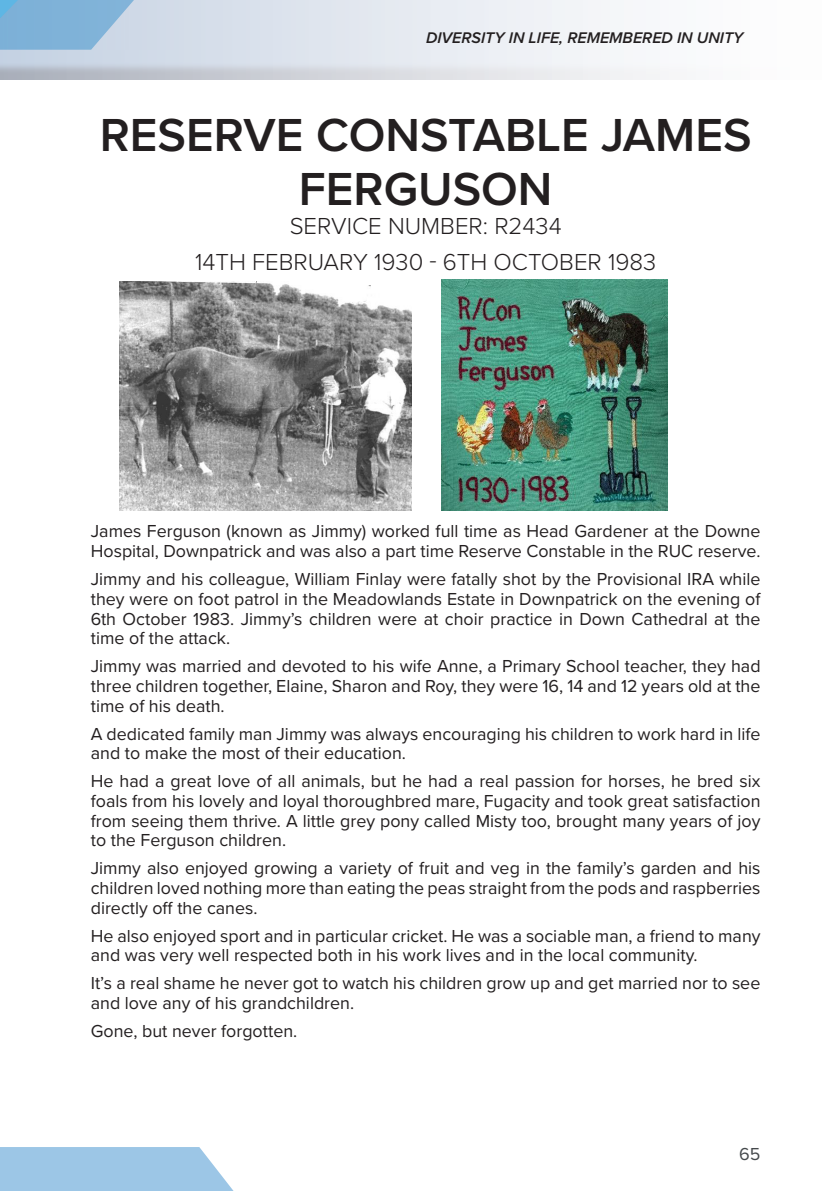
<style>
.page{position:relative;width:840px;height:1191px;background:#fff}
.page>*{position:absolute;margin:0;border:0;box-sizing:border-box;transform-origin:0 0}
.First_Name{font:600 48px/54px "Proxima Nova";color:#231f20;text-align:center}
.Surname{font:300 24px "Proxima Nova";color:#231f20}
.Main_Body{font:18px/19.8px "Proxima Nova";color:#231f20}
.t1{font:18px "Proxima Nova";color:#45494c}
.t2{font:italic 600 16px "Proxima Nova";color:#231f20}
</style>
<div class="page">
<div style="left:0;top:0;width:839px;height:82px;background:#231f20;opacity:.5"></div>
<svg style="left:0;top:1147px;width:234px;height:44px"></svg>
<svg style="left:0;top:0;width:173px;height:80px"></svg>
<img style="left:441px;top:280px;width:226px;height:230px">
<img style="left:119px;top:281px;width:292px;height:229px">
<p class="t2" style="left:426px;top:25px;width:319px">DIVERSITY IN LIFE, REMEMBERED IN UNITY</p>
<p class="First_Name" style="left:100px;top:107px;width:653px">RESERVE CONSTABLE JAMES<br>FERGUSON</p>
<p class="Surname" style="left:289px;top:208px;width:273px">SERVICE NUMBER: R2434</p>
<p class="Surname" style="left:195px;top:244px;width:462px">14TH FEBRUARY 1930 - 6TH OCTOBER 1983</p>
<p class="Main_Body" style="left:91px;top:521px;width:671px">James Ferguson (known as Jimmy) worked full time as Head Gardener at the Downe<br>Hospital, Downpatrick and was also a part time Reserve Constable in the RUC reserve.</p>
<p class="Main_Body" style="left:91px;top:568px;width:670px;text-align:justify">Jimmy and his colleague, William Finlay were fatally shot by the Provisional IRA while they were on foot patrol in the Meadowlands Estate in Downpatrick on the evening of 6th October 1983. Jimmy’s children were at choir practice in Down Cathedral at the time of the attack.</p>
<p class="Main_Body" style="left:91px;top:655px;width:671px;text-align:justify">Jimmy was married and devoted to his wife Anne, a Primary School teacher, they had three children together, Elaine, Sharon and Roy, they were 16, 14 and 12 years old at the time of his death.</p>
<p class="Main_Body" style="left:91px;top:723px;width:671px">A dedicated family man Jimmy was always encouraging his children to work hard in life and to make the most of their education.</p>
<p class="Main_Body" style="left:91px;top:770px;width:670px;text-align:justify">He had a great love of all animals, but he had a real passion for horses, he bred six foals from his lovely and loyal thoroughbred mare, Fugacity and took great satisfaction from seeing them thrive. A little grey pony called Misty too, brought many years of joy to the Ferguson children.</p>
<p class="Main_Body" style="left:91px;top:857px;width:671px;text-align:justify">Jimmy also enjoyed growing a variety of fruit and veg in the family’s garden and his children loved nothing more than eating the peas straight from the pods and raspberries directly off the canes.</p>
<p class="Main_Body" style="left:91px;top:925px;width:671px">He also enjoyed sport and in particular cricket. He was a sociable man, a friend to many and was very well respected both in his work lives and in the local community.</p>
<p class="Main_Body" style="left:91px;top:972px;width:670px">It’s a real shame he never got to watch his children grow up and get married nor to see and love any of his grandchildren.</p>
<p class="Main_Body" style="left:91px;top:1020px;width:208px">Gone, but never forgotten.</p>
<p class="t1" style="left:738px;top:1140px;width:23px">65</p>
</div>
